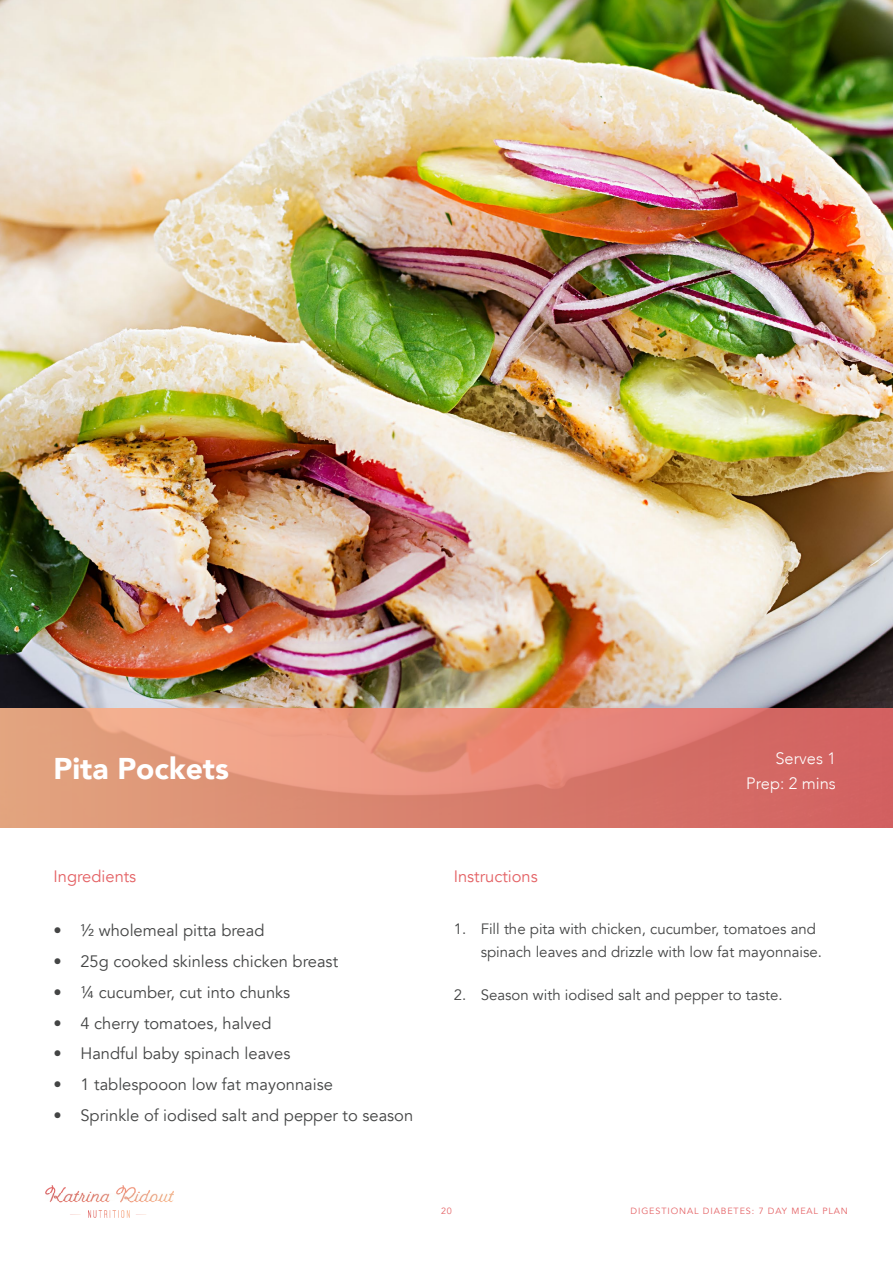
<style>
.page{position:relative;width:893px;height:1263px;background:#fff}
.page>*{position:absolute;margin:0;border:0;box-sizing:border-box;transform-origin:0 0}
.t1{font:900 30px "Avenir";color:#fff}
.t2{font:16.5px "Avenir";color:#444545}
.t3{font:16.5px "Avenir";color:#e46265}
.t4{font:300 16.5px/24.8px "Avenir";color:#fff;text-align:right}
.t5{font:15px/22.5px "Avenir";color:#444545}
.t6{font:9px "Avenir";letter-spacing:.1em;color:#e46265}
</style>
<div class="page">
<img style="left:45px;top:1185px;width:128px;height:33px">
<img style="left:0;top:0;width:893px;height:708px">
<svg style="left:0;top:708px;width:893px;height:119px;background:#df8774"></svg>
<h1 class="t1" style="left:53px;top:743px;width:177px">Pita Pockets</h1>
<p class="t3" style="left:53px;top:866px;width:84px">Ingredients</p>
<p class="t2" style="left:53px;top:921px;width:212px">• ½ wholemeal pitta bread</p>
<p class="t2" style="left:53px;top:951px;width:286px">• 25g cooked skinless chicken breast</p>
<p class="t2" style="left:53px;top:982px;width:238px">• ¼ cucumber, cut into chunks</p>
<p class="t2" style="left:53px;top:1013px;width:219px">• 4 cherry tomatoes, halved</p>
<p class="t2" style="left:53px;top:1044px;width:238px">• Handful baby spinach leaves</p>
<p class="t2" style="left:53px;top:1074px;width:281px">• 1 tablespooon low fat mayonnaise</p>
<p class="t2" style="left:53px;top:1105px;width:361px">• Sprinkle of iodised salt and pepper to season</p>
<p class="t3" style="left:454px;top:866px;width:86px">Instructions</p>
<p class="t4" style="left:746px;top:746px;width:91px">Serves 1<br>Prep: 2 mins</p>
<p class="t5" style="left:481px;top:918px;width:343px;text-indent:-27px">1. Fill the pita with chicken, cucumber, tomatoes and spinach leaves and drizzle with low fat mayonnaise.</p>
<p class="t5" style="left:454px;top:984px;width:330px">2. Season with iodised salt and pepper to taste.</p>
<p class="t6" style="left:441px;top:1206px;width:12px">20</p>
<p class="t6" style="left:630px;top:1206px;width:219px">DIGESTIONAL DIABETES: 7 DAY MEAL PLAN</p>
</div>
